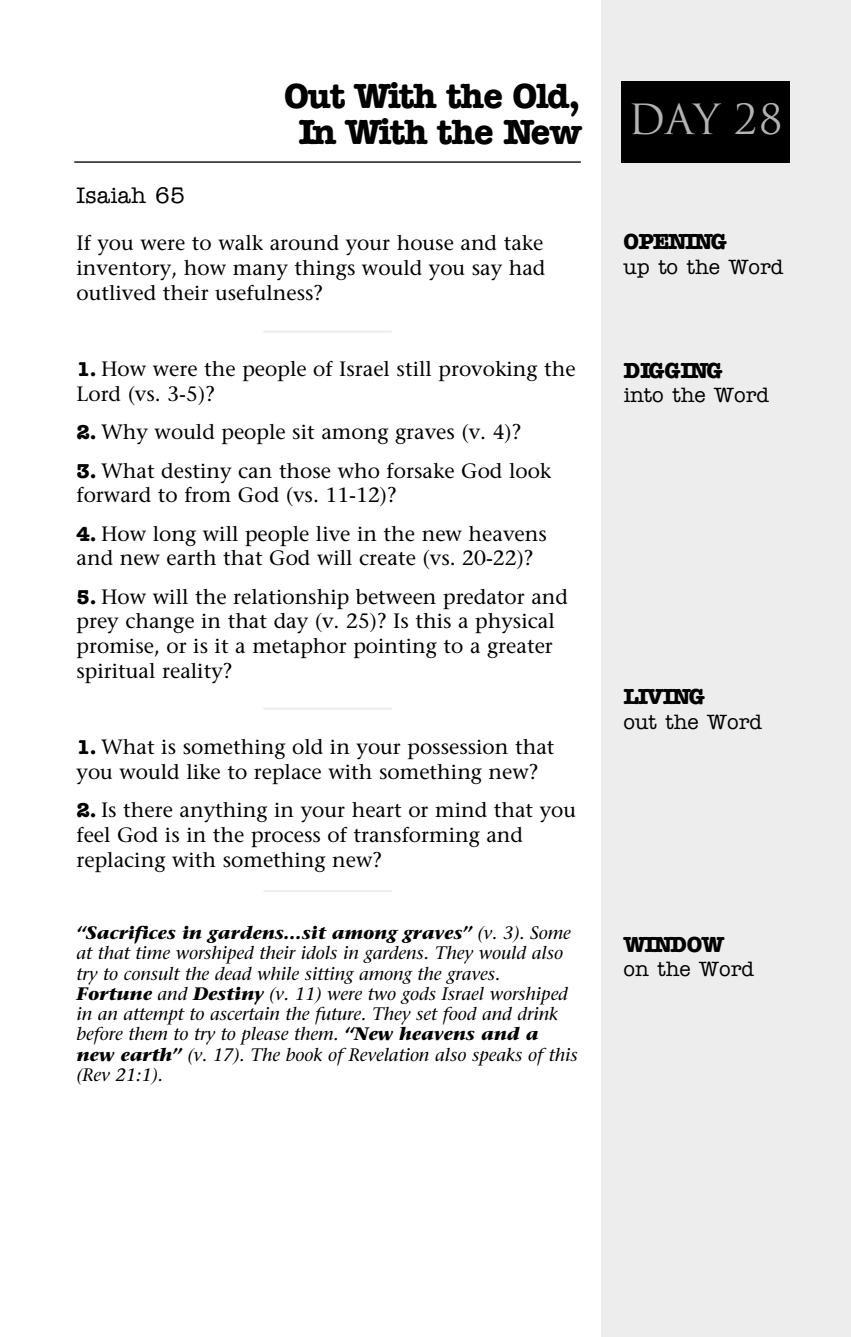
<style>
.page{position:relative;width:851px;height:1337px;background:#fff}
.page>*{position:absolute;margin:0;border:0;box-sizing:border-box;transform-origin:0 0}
.t1{font:40.5px "Trajan";color:#b3b3b3}
.t2{font:700 36px/36px "American Typewriter";letter-spacing:-.035em;color:#000;text-align:center}
.t3{font:700 22.5px "American Typewriter";letter-spacing:-.09em;color:#000}
.t4{font:500 22.5px "American Typewriter";color:#000}
.t5{font:700 22.5px "American Typewriter";letter-spacing:-.055em;color:#000}
.t6{font:20.7px/24.8px "Stone Serif";color:#000}
.t7{font:500 20.7px "American Typewriter";color:#000}
.t8{font:italic 18px/20.2px "Stone Serif";color:#000}
.s1{font-family:"American Typewriter";font-weight:700}
.s2{font-weight:700}
</style>
<div class="page">
<div style="left:601px;top:0;width:249px;height:1336px;background:#ededed"></div>
<div style="left:621px;top:81px;width:169px;height:81px;background:#000"></div>
<hr style="left:74px;top:161px;width:506px;height:2px;background:#000">
<hr style="left:263px;top:330px;width:129px;height:3px;background:#ededed">
<hr style="left:263px;top:707px;width:129px;height:3px;background:#ededed">
<hr style="left:263px;top:890px;width:129px;height:2px;background:#ededed">
<p class="t4" style="left:76px;top:187px;width:110px">Isaiah 65</p>
<h2 class="t2" style="left:284px;top:81px;width:299px">Out With the Old,<br>In With the New</h2>
<p class="t6" style="left:76px;top:233px;width:470px;text-align:justify">If you were to walk around your house and take inventory, how many things would you say had outlived their usefulness?</p>
<p class="t6" style="left:76px;top:359px;width:500px"><span class="s1">1.</span> How were the people of Israel still provoking the<br>Lord (vs. 3-5)?</p>
<p class="t6" style="left:76px;top:422px;width:446px"><span class="s1">2.</span> Why would people sit among graves (v. 4)?</p>
<p class="t6" style="left:76px;top:460px;width:476px"><span class="s1">3.</span> What destiny can those who forsake God look forward to from God (vs. 11-12)?</p>
<p class="t6" style="left:76px;top:523px;width:472px"><span class="s1">4.</span> How long will people live in the new heavens and new earth that God will create (vs. 20-22)?</p>
<p class="t6" style="left:76px;top:586px;width:493px"><span class="s1">5.</span> How will the relationship between predator and prey change in that day (v. 25)? Is this a physical promise, or is it a metaphor pointing to a greater spiritual reality?</p>
<p class="t6" style="left:76px;top:737px;width:479px"><span class="s1">1.</span> What is something old in your possession that you would like to replace with something new?</p>
<p class="t6" style="left:76px;top:800px;width:501px"><span class="s1">2.</span> Is there anything in your heart or mind that you feel God is in the process of transforming and replacing with something new?</p>
<p class="t8" style="left:76px;top:924px;width:502px"><span class="s2">“Sacrifices in gardens…sit among graves”</span> (v. 3). Some at that time worshiped their idols in gardens. They would also try to consult the dead while sitting among the graves.<br><span class="s2">Fortune</span> and <span class="s2">Destiny</span> (v. 11) were two gods Israel worshiped in an attempt to ascertain the future. They set food and drink before them to try to please them. <span class="s2">“New heavens and a new earth”</span> (v. 17). The book of Revelation also speaks of this (Rev 21:1).</p>
<h1 class="t1" style="left:628px;top:96px;width:157px">Day 28</h1>
<p class="t3" style="left:623px;top:234px;width:105px">OPENING</p>
<p class="t7" style="left:623px;top:260px;width:161px">up to the Word</p>
<p class="t5" style="left:623px;top:362px;width:100px">DIGGING</p>
<p class="t7" style="left:623px;top:388px;width:147px">into the Word</p>
<p class="t3" style="left:623px;top:688px;width:83px">LIVING</p>
<p class="t7" style="left:623px;top:714px;width:140px">out the Word</p>
<p class="t3" style="left:623px;top:936px;width:102px">WINDOW</p>
<p class="t7" style="left:623px;top:962px;width:132px">on the Word</p>
</div>
